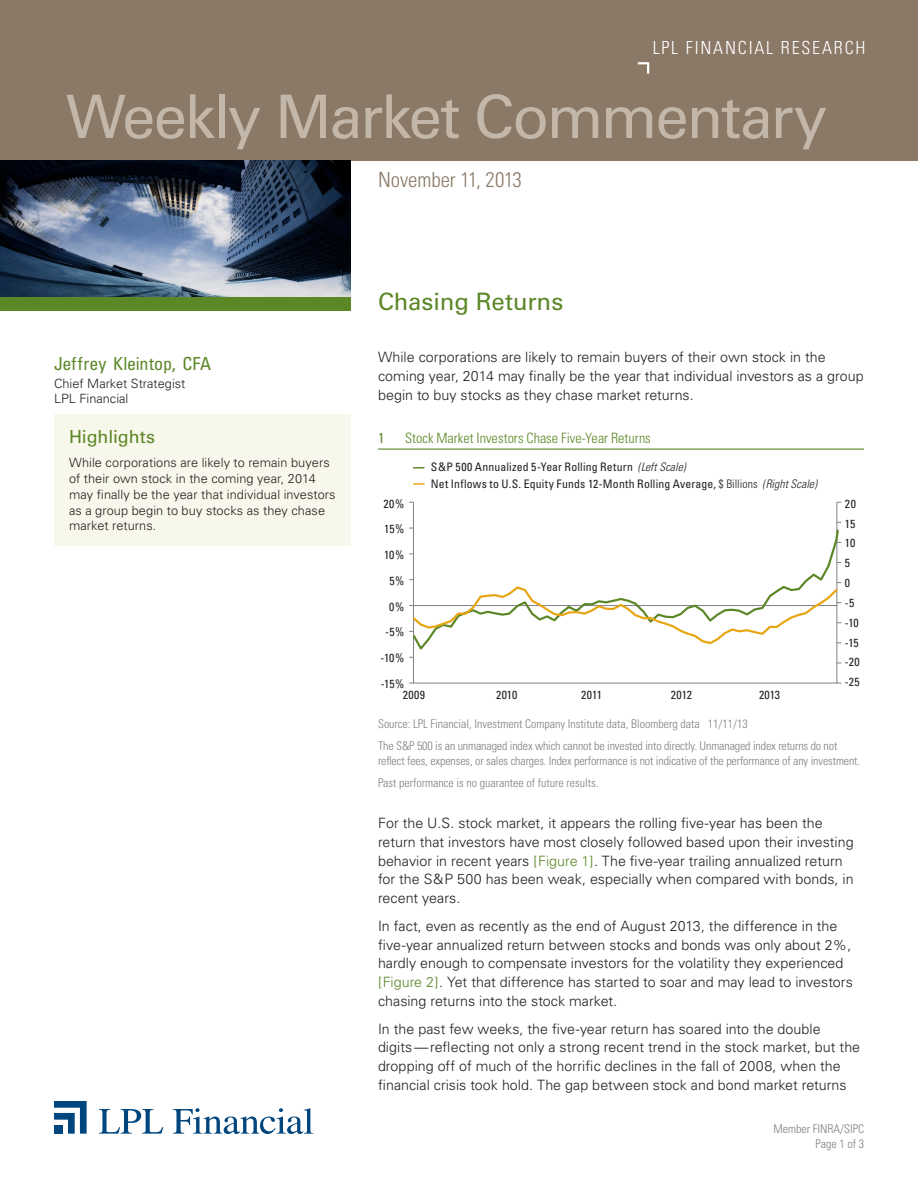
<style>
.page{position:relative;width:918px;height:1188px;background:#fff}
.page>*{position:absolute;margin:0;border:0;box-sizing:border-box;transform-origin:0 0}
.t1{font:60px "Univers";letter-spacing:-.035em;color:#c2b7a9}
.t2{font:24px "Univers";color:#5c8727}
.t3{font:300 condensed 21px "Univers";letter-spacing:-.005em;color:#8a7966}
.t4{font:300 condensed 18px "Univers";letter-spacing:.1em;color:#fff}
.t5{font:condensed 18px "Univers";letter-spacing:-.005em;color:#5c8727}
.subhead_1{font:18px "Univers";letter-spacing:-.01em;color:#5c8727}
.body_copy{font:300 14.25px/18.8px "Univers";color:#231f20}
.Table_-_Header{font:300 condensed 14.25px "Univers";color:#5c8727}
.Table_-_Header-2{font:condensed 14.25px "Univers";color:#5c8727}
.Highlights_sidebar{font:300 12.75px/15.8px "Univers";letter-spacing:.005em;color:#231f20}
.Disclosure{font:300 condensed 12px/15px "Univers";letter-spacing:-.01em;color:#808083}
.t6{font:condensed 11.7px/19.8px "Univers";letter-spacing:.015em;color:#231f20}
.s1{font-weight:300;font-style:italic}
.s2{font-weight:300}
.s3{color:#5c8727}
</style>
<div class="page">
<svg style="left:99px;top:1109px;width:64px;height:25px"></svg>
<svg style="left:173px;top:1108px;width:140px;height:26px"></svg>
<svg style="left:54px;top:1101px;width:33px;height:33px"></svg>
<div style="left:54px;top:1125px;width:9px;height:9px;background:#00467e"></div>
<div style="left:0;top:0;width:918px;height:160px;background:#8a7966"></div>
<img style="left:0;top:160px;width:351px;height:137px">
<div style="left:0;top:297px;width:351px;height:13px;background:#5c8727"></div>
<svg style="left:637px;top:62px;width:13px;height:12px"></svg>
<div style="left:54px;top:414px;width:297px;height:131px;background:#f8f7eb"></div>
<svg style="left:414px;top:483px;width:10px;height:2px"></svg>
<svg style="left:414px;top:467px;width:10px;height:2px"></svg>
<svg style="left:411px;top:528px;width:429px;height:124px"></svg>
<svg style="left:409px;top:579px;width:432px;height:66px"></svg>
<hr style="left:378px;top:449px;width:486px;height:1px;background:#5c8727">
<p class="t4" style="left:653px;top:37px;width:214px">LPL FINANCIAL RESEARCH</p>
<h1 class="t1" style="left:66px;top:81px;width:763px">Weekly Market Commentary</h1>
<p class="t3" style="left:378px;top:167px;width:145px">November 11, 2013</p>
<p class="t5" style="left:54px;top:352px;width:159px">Jeffrey Kleintop, CFA</p>
<p class="Highlights_sidebar" style="left:54px;top:376px;width:133px;line-height:15px">Chief Market Strategist<br>LPL Financial</p>
<p class="subhead_1" style="left:69px;top:426px;width:88px">Highlights</p>
<p class="Highlights_sidebar" style="left:69px;top:455px;width:268px">While corporations are likely to remain buyers of their own stock in the coming year, 2014 may finally be the year that individual investors as a group begin to buy stocks as they chase market returns.</p>
<p class="t2" style="left:378px;top:288px;width:187px">Chasing Returns</p>
<p class="body_copy" style="left:378px;top:348px;width:487px">While corporations are likely to remain buyers of their own stock in the coming year, 2014 may finally be the year that individual investors as a group begin to buy stocks as they chase market returns.</p>
<p class="Table_-_Header-2" style="left:378px;top:429px;width:8px">1</p>
<p class="Table_-_Header" style="left:405px;top:430px;width:247px">Stock Market Investors Chase Five-Year Returns</p>
<p class="t6" style="left:431px;top:457px;width:257px">S&amp;P 500 Annualized 5-Year Rolling Return <span class="s1">(Left Scale)</span></p>
<p class="t6" style="left:381px;top:491px;width:25px;line-height:25.8px;text-align:right">20%<br>15%<br>10%<br>5%<br>0% -5% -10% -15%</p>
<p class="t6" style="left:431px;top:473px;width:388px">Net Inflows to U.S. Equity Funds 12-Month Rolling Average, <span class="s2">$ Billions</span> <span class="s1">(Right Scale)</span></p>
<p class="t6" style="left:403px;top:685px;width:24px">2009</p>
<p class="t6" style="left:496px;top:685px;width:23px">2010</p>
<p class="t6" style="left:581px;top:685px;width:22px">2011</p>
<p class="t6" style="left:671px;top:685px;width:23px">2012</p>
<p class="t6" style="left:759px;top:685px;width:23px">2013</p>
<p class="t6" style="left:845px;top:494px;width:16px">20<br>15<br>10<br>5<br>0 -5 -10 -15 -20 -25</p>
<p class="Disclosure" style="left:378px;top:717px;width:371px">Source: LPL Financial, Investment Company Institute data, Bloomberg data 11/11/13</p>
<p class="Disclosure" style="left:378px;top:738px;width:484px">The S&amp;P 500 is an unmanaged index which cannot be invested into directly. Unmanaged index returns do not reflect fees, expenses, or sales charges. Index performance is not indicative of the performance of any investment.</p>
<p class="Disclosure" style="left:378px;top:775px;width:222px">Past performance is no guarantee of future results.</p>
<p class="body_copy" style="left:378px;top:814px;width:477px">For the U.S. stock market, it appears the rolling five-year has been the return that investors have most closely followed based upon their investing behavior in recent years <span class="s3">[Figure 1]</span>. The five-year trailing annualized return for the S&amp;P 500 has been weak, especially when compared with bonds, in recent years.</p>
<p class="body_copy" style="left:378px;top:917px;width:476px">In fact, even as recently as the end of August 2013, the difference in the five-year annualized return between stocks and bonds was only about 2%, hardly enough to compensate investors for the volatility they experienced <span class="s3">[Figure 2]</span>. Yet that difference has started to soar and may lead to investors chasing returns into the stock market.</p>
<p class="body_copy" style="left:378px;top:1019px;width:484px">In the past few weeks, the five-year return has soared into the double digits—reflecting not only a strong recent trend in the stock market, but the dropping off of much of the horrific declines in the fall of 2008, when the financial crisis took hold. The gap between stock and bond market returns</p>
<p class="Disclosure" style="left:773px;top:1122px;width:92px">Member FINRA/SIPC</p>
<p class="Disclosure" style="left:815px;top:1136px;width:50px">Page 1 of 3</p>
</div>
